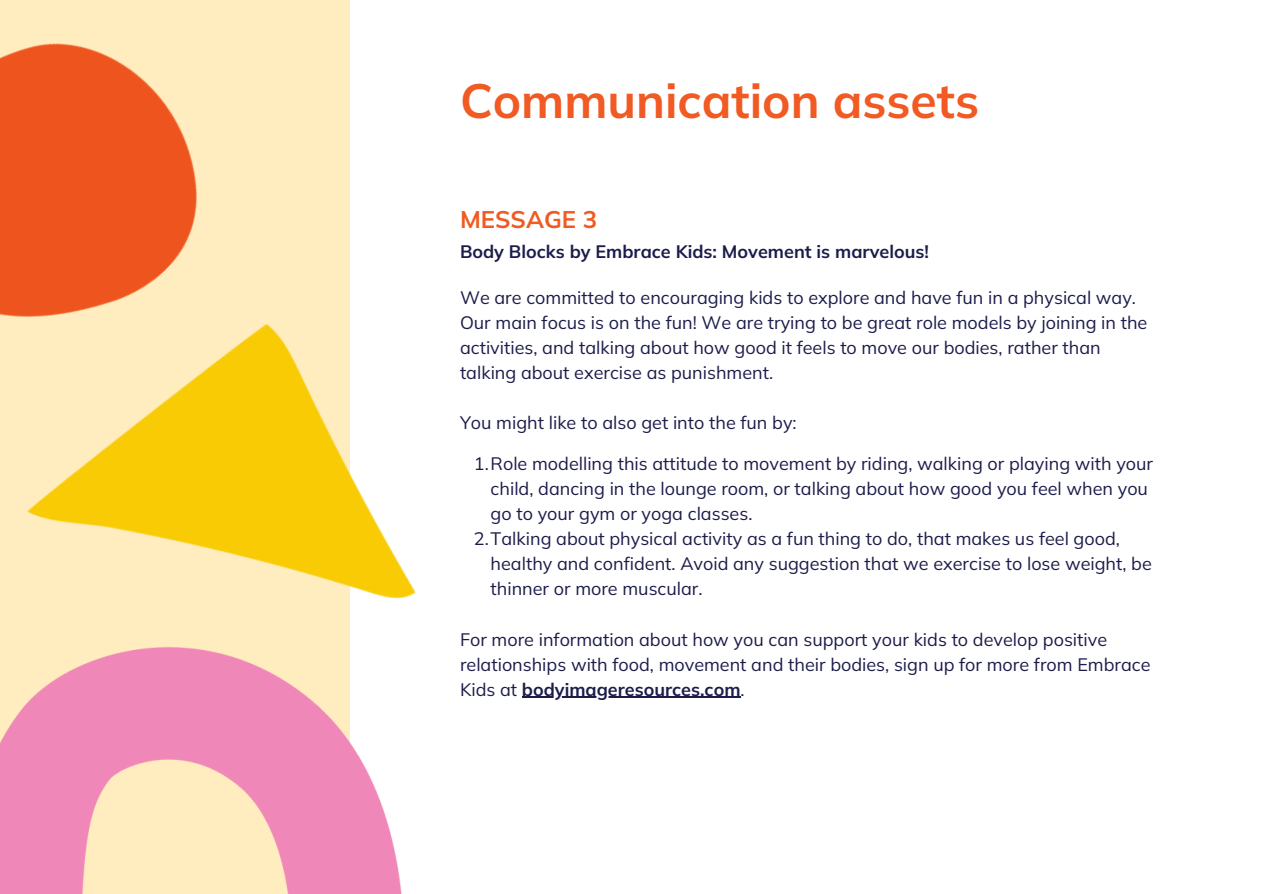
<style>
.page{position:relative;width:1263px;height:894px;background:#fff}
.page>*{position:absolute;margin:0;border:0;box-sizing:border-box;transform-origin:0 0}
.t1{font:700 48px "Mulish";color:#f15a22}
.t2{font:700 24px "Mulish";color:#f15a22}
.t3{font:18px/25px "Mulish";color:#1c1c4b}
.t4{font:700 18px "Mulish";color:#1c1c4b}
.s1{font-weight:700}
</style>
<div class="page">
<div style="left:0;top:0;width:349px;height:892px;background:#ffedc0"></div>
<hr style="left:522px;top:696px;width:218px;height:1px;background:#1c1c4b">
<img style="left:0;top:752px;width:402px;height:141px">
<img style="left:0;top:205px;width:559px;height:547px">
<img style="left:0;top:43px;width:307px;height:403px">
<p class="t1" style="left:460px;top:70px;width:521px">Communication assets</p>
<p class="t2" style="left:460px;top:204px;width:139px">MESSAGE 3</p>
<h1 class="t4" style="left:460px;top:240px;width:470px">Body Blocks by Embrace Kids: Movement is marvelous!</h1>
<p class="t3" style="left:460px;top:285px;width:689px">We are committed to encouraging kids to explore and have fun in a physical way.<br>Our main focus is on the fun! We are trying to be great role models by joining in the activities, and talking about how good it feels to move our bodies, rather than talking about exercise as punishment.</p>
<p class="t3" style="left:460px;top:410px;width:338px">You might like to also get into the fun by:</p>
<h2 class="t3" style="left:491px;top:451px;width:664px;text-indent:-17px">1.Role modelling this attitude to movement by riding, walking or playing with your child, dancing in the lounge room, or talking about how good you feel when you go to your gym or yoga classes.</h2>
<p class="t3" style="left:491px;top:526px;width:663px;text-indent:-17px">2.Talking about physical activity as a fun thing to do, that makes us feel good, healthy and confident. Avoid any suggestion that we exercise to lose weight, be thinner or more muscular.</p>
<p class="t3" style="left:460px;top:626px;width:692px">For more information about how you can support your kids to develop positive relationships with food, movement and their bodies, sign up for more from Embrace<br>Kids at <span class="s1">bodyimageresources.com</span>.</p>
</div>
